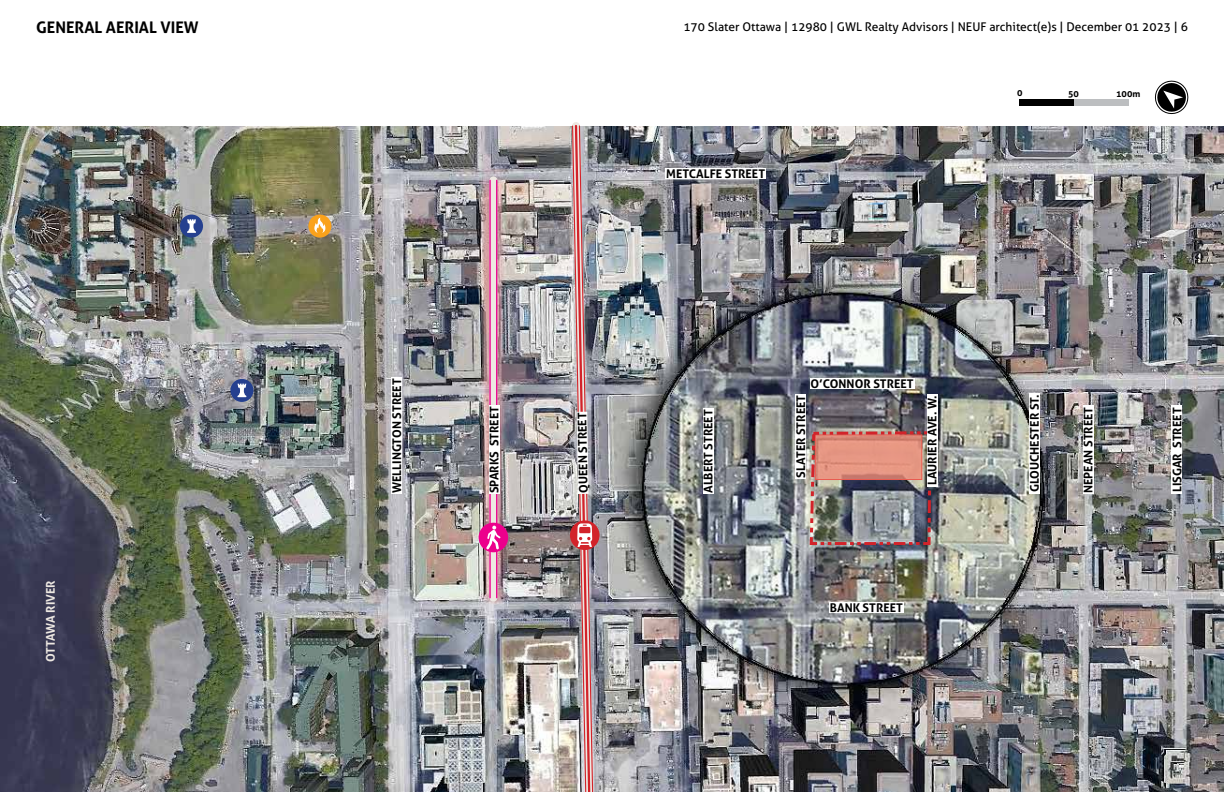
<style>
.page{position:relative;width:1224px;height:792px;background:#fff}
.page>*{position:absolute;margin:0;border:0;box-sizing:border-box;transform-origin:0 0}
.t1{font:700 16px "Aller";color:#000}
.t2{font:700 12px "Aller";color:#000}
.t3{font:12px "Aller";color:#000}
.t4{font:700 12px "Aller";color:#ede8e2}
.t5{font:700 9px "Aller";color:#000}
</style>
<div class="page">
<img style="left:0;top:126px;width:1224px;height:666px">
<svg style="left:570px;top:520px;width:30px;height:30px"></svg>
<img style="left:808px;top:430px;width:125px;height:117px">
<svg style="left:1154px;top:80px;width:35px;height:35px"></svg>
<div style="left:180px;top:215px;width:23px;height:23px;background:#25408f;border-radius:50%"></div>
<svg style="left:187px;top:219px;width:9px;height:14px"></svg>
<div style="left:230px;top:379px;width:23px;height:23px;background:#25408f;border-radius:50%"></div>
<svg style="left:237px;top:384px;width:9px;height:13px"></svg>
<div style="left:308px;top:215px;width:23px;height:23px;background:#faa21b;border-radius:50%"></div>
<svg style="left:314px;top:218px;width:11px;height:15px"></svg>
<div style="left:489px;top:180px;width:8px;height:418px;background:#ede8e2"></div>
<hr style="left:496px;top:180px;width:1px;height:418px;background:#ec008c">
<hr style="left:489px;top:180px;width:2px;height:418px;background:#ec008c">
<div style="left:479px;top:523px;width:29px;height:29px;background:#ec008c;border-radius:50%"></div>
<svg style="left:486px;top:526px;width:15px;height:23px"></svg>
<div style="left:810px;top:378px;width:105px;height:11px;background:#fff"></div>
<div style="left:665px;top:168px;width:101px;height:11px;background:#fff"></div>
<div style="left:829px;top:602px;width:75px;height:10px;background:#fff"></div>
<div style="left:795px;top:394px;width:11px;height:84px;background:#fff"></div>
<div style="left:703px;top:408px;width:10px;height:86px;background:#fff"></div>
<img style="left:568px;top:122px;width:29px;height:670px">
<div style="left:489px;top:405px;width:10px;height:89px;background:#fff"></div>
<div style="left:392px;top:378px;width:10px;height:116px;background:#fff"></div>
<div style="left:927px;top:394px;width:10px;height:92px;background:#fff"></div>
<div style="left:1029px;top:393px;width:11px;height:101px;background:#fff"></div>
<div style="left:1083px;top:406px;width:11px;height:88px;background:#fff"></div>
<div style="left:1172px;top:406px;width:10px;height:88px;background:#fff"></div>
<div style="left:1019px;top:99px;width:55px;height:6px;background:#000"></div>
<div style="left:1074px;top:99px;width:54px;height:6px;background:#bcbec0"></div>
<h1 class="t1" style="left:36px;top:17px;width:164px">GENERAL AERIAL VIEW</h1>
<p class="t3" style="left:683px;top:20px;width:506px">170 Slater Ottawa | 12980 | GWL Realty Advisors | NEUF architect(e)s | December 01 2023 | 6</p>
<p class="t4" style="left:43px;top:662px;width:83px;rotate:-90deg">OTTAWA RIVER</p>
<p class="t2" style="left:390px;top:493px;width:116px;rotate:-90deg">WELLINGTON STREET</p>
<p class="t2" style="left:666px;top:167px;width:100px">METCALFE STREET</p>
<p class="t5" style="left:1017px;top:87px;width:7px">0</p>
<p class="t5" style="left:1068px;top:88px;width:12px">50</p>
<p class="t5" style="left:1116px;top:88px;width:26px">100m</p>
<p class="t2" style="left:487px;top:493px;width:89px;rotate:-90deg">SPARKS STREET</p>
<p class="t2" style="left:576px;top:493px;width:82px;rotate:-91deg">QUEEN STREET</p>
<p class="t2" style="left:701px;top:493px;width:85px;rotate:-90deg">ALBERT STREET</p>
<p class="t2" style="left:811px;top:376px;width:105px">O’CONNOR STREET</p>
<p class="t2" style="left:793px;top:478px;width:84px;rotate:-90deg">SLATER STREET</p>
<p class="t2" style="left:925px;top:485px;width:91px;rotate:-90deg">LAURIER AVE. W.</p>
<p class="t2" style="left:1027px;top:492px;width:99px;rotate:-90deg">GLOUCHESTER ST.</p>
<p class="t2" style="left:1081px;top:493px;width:88px;rotate:-90deg">NEPEAN STREET</p>
<p class="t2" style="left:1170px;top:492px;width:86px;rotate:-90deg">LISGAR STREET</p>
<p class="t2" style="left:830px;top:600px;width:75px">BANK STREET</p>
</div>
